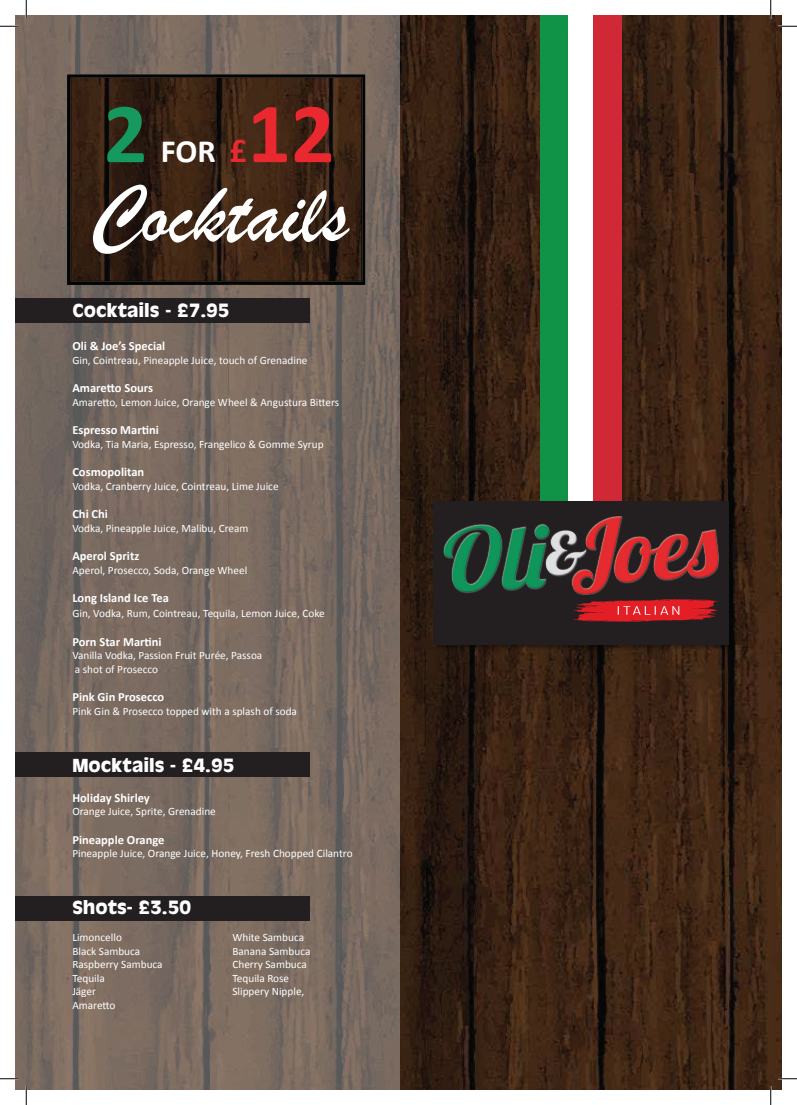
<style>
.page{position:relative;width:797px;height:1105px;background:#fff}
.page>*{position:absolute;margin:0;border:0;box-sizing:border-box;transform-origin:0 0}
.t1{font:86.25px "Brush Script";color:#fff}
.t2{font:700 86.25px "Calibri";color:#e92830}
.t3{font:700 86.25px "Calibri";color:#16995f}
.t4{font:700 32.5px "Calibri";color:#fff}
.t5{font:700 17.5px "Antique Olive";color:#fff}
.t6{font:700 12.5px "Calibri";color:#fff}
.t7{font:11.25px/13.5px "Calibri";color:#fff}
.s1{font-size:35px;color:#e92830}
</style>
<div class="page">
<img style="left:400px;top:16px;width:381px;height:1073px">
<svg style="left:16px;top:16px;width:384px;height:1073px;background:#786960"></svg>
<img style="left:538px;top:26px;width:2px;height:473px">
<div style="left:540px;top:16px;width:29px;height:540px;background:#109346"></div>
<div style="left:567px;top:16px;width:29px;height:540px;background:#fff"></div>
<img style="left:621px;top:26px;width:8px;height:473px">
<div style="left:593px;top:16px;width:28px;height:540px;background:#d02836"></div>
<img style="left:431px;top:499px;width:305px;height:153px">
<div style="left:433px;top:501px;width:295px;height:144px;background:#231f20"></div>
<img style="left:67px;top:74px;width:298px;height:210px">
<img style="left:443px;top:506px;width:289px;height:134px">
<img style="left:655px;top:599px;width:55px;height:1px">
<img style="left:617px;top:606px;width:62px;height:9px">
<div style="left:16px;top:298px;width:294px;height:25px;background:#231f20"></div>
<div style="left:16px;top:752px;width:294px;height:24px;background:#231f20"></div>
<div style="left:16px;top:896px;width:294px;height:25px;background:#231f20"></div>
<svg style="left:0;top:25px;width:19px;height:2px"></svg>
<svg style="left:778px;top:25px;width:19px;height:2px"></svg>
<svg style="left:0;top:1078px;width:19px;height:1px"></svg>
<svg style="left:778px;top:1078px;width:19px;height:1px"></svg>
<svg style="left:25px;top:0;width:2px;height:19px"></svg>
<svg style="left:25px;top:1086px;width:2px;height:19px"></svg>
<svg style="left:770px;top:0;width:1px;height:19px"></svg>
<svg style="left:770px;top:1086px;width:1px;height:19px"></svg>
<h1 class="t2" style="left:247px;top:73px;width:89px">12</h1>
<h1 class="t1" style="left:90px;top:157px;width:260px">Cocktails</h1>
<h1 class="t3" style="left:104px;top:73px;width:45px">2</h1>
<h2 class="t4" style="left:161px;top:128px;width:88px">FOR <span class="s1">£</span></h2>
<h3 class="t5" style="left:72px;top:299px;width:159px">Cocktails - £7.95</h3>
<p class="t6" style="left:72px;top:337px;width:94px">Oli &amp; Joe’s Special</p>
<p class="t7" style="left:72px;top:353px;width:237px">Gin, Cointreau, Pineapple Juice, touch of Grenadine</p>
<p class="t6" style="left:72px;top:379px;width:82px">Amaretto Sours</p>
<p class="t7" style="left:72px;top:395px;width:268px">Amaretto, Lemon Juice, Orange Wheel &amp; Angustura Bitters</p>
<p class="t6" style="left:72px;top:421px;width:88px">Espresso Martini</p>
<p class="t7" style="left:72px;top:437px;width:253px">Vodka, Tia Maria, Espresso, Frangelico &amp; Gomme Syrup</p>
<p class="t6" style="left:72px;top:463px;width:73px">Cosmopolitan</p>
<p class="t7" style="left:72px;top:479px;width:208px">Vodka, Cranberry Juice, Cointreau, Lime Juice</p>
<p class="t6" style="left:72px;top:505px;width:37px">Chi Chi</p>
<p class="t7" style="left:72px;top:521px;width:178px">Vodka, Pineapple Juice, Malibu, Cream</p>
<p class="t6" style="left:72px;top:547px;width:68px">Aperol Spritz</p>
<p class="t7" style="left:72px;top:563px;width:176px">Aperol, Prosecco, Soda, Orange Wheel</p>
<p class="t6" style="left:72px;top:589px;width:98px">Long Island Ice Tea</p>
<p class="t7" style="left:72px;top:606px;width:254px">Gin, Vodka, Rum, Cointreau, Tequila, Lemon Juice, Coke</p>
<p class="t6" style="left:72px;top:633px;width:91px">Porn Star Martini</p>
<p class="t7" style="left:72px;top:648px;width:191px">Vanilla Vodka, Passion Fruit Purée, Passoa a shot of Prosecco</p>
<p class="t6" style="left:72px;top:688px;width:93px">Pink Gin Prosecco</p>
<p class="t7" style="left:72px;top:704px;width:226px">Pink Gin &amp; Prosecco topped with a splash of soda</p>
<h3 class="t5" style="left:72px;top:753px;width:164px">Mocktails - £4.95</h3>
<p class="t6" style="left:72px;top:789px;width:79px">Holiday Shirley</p>
<p class="t7" style="left:72px;top:804px;width:145px">Orange Juice, Sprite, Grenadine</p>
<p class="t6" style="left:72px;top:831px;width:94px">Pineapple Orange</p>
<p class="t7" style="left:72px;top:846px;width:282px">Pineapple Juice, Orange Juice, Honey, Fresh Chopped Cilantro</p>
<h3 class="t5" style="left:72px;top:896px;width:120px">Shots- £3.50</h3>
<p class="t7" style="left:72px;top:930px;width:51px">Limoncello</p>
<p class="t7" style="left:232px;top:930px;width:73px">White Sambuca</p>
<p class="t7" style="left:72px;top:944px;width:69px">Black Sambuca</p>
<p class="t7" style="left:232px;top:944px;width:80px">Banana Sambuca</p>
<p class="t7" style="left:72px;top:957px;width:92px">Raspberry Sambuca</p>
<p class="t7" style="left:232px;top:957px;width:76px">Cherry Sambuca</p>
<p class="t7" style="left:72px;top:971px;width:34px">Tequila</p>
<p class="t7" style="left:232px;top:971px;width:58px">Tequila Rose</p>
<p class="t7" style="left:72px;top:984px;width:25px">Jäger</p>
<p class="t7" style="left:232px;top:984px;width:74px">Slippery Nipple,</p>
<p class="t7" style="left:72px;top:998px;width:45px">Amaretto</p>
</div>
